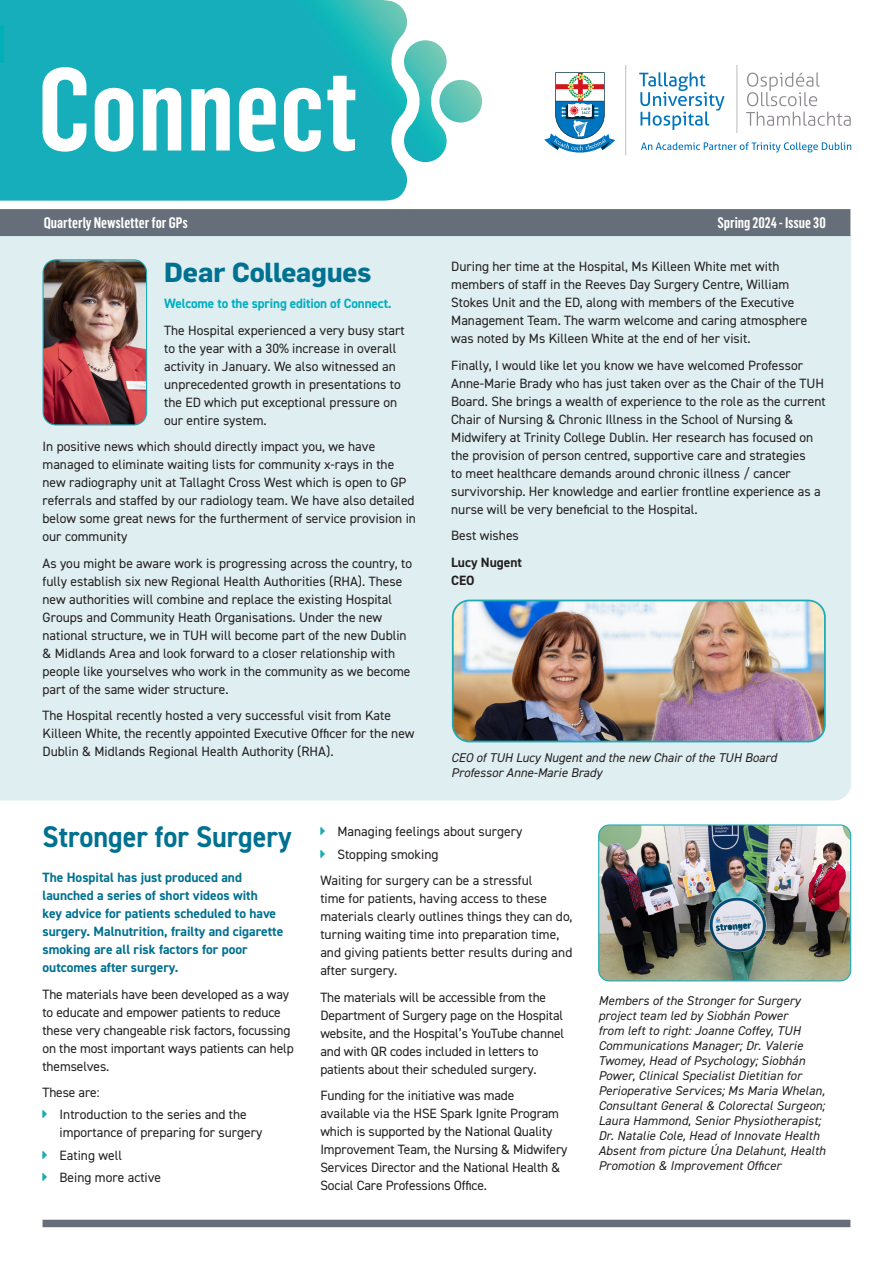
<style>
.page{position:relative;width:893px;height:1263px;background:#fff}
.page>*{position:absolute;margin:0;border:0;box-sizing:border-box;transform-origin:0 0}
.t1{font:700 30px "DIN2014";color:#007190;scale:.94 1}
.t2{font:700 27px "Flama";letter-spacing:-.01em;color:#007190}
.t3{font:600 15px "Flama Condensed";color:#fff}
.t4{font:13.5px/18px "DIN2014";color:#231f20}
.t5{font:700 13.5px/18px "DIN2014";color:#007190}
.t6{font:700 13.5px "DIN2014";letter-spacing:-.01em;color:#00aec0}
.t7{font:700 13.5px/18px "DIN2014";color:#231f20}
.t8{font:italic 12.75px/15px "DIN2014";letter-spacing:.01em;color:#231f20}
</style>
<div class="page">
<div style="left:0;top:235px;width:851px;height:565px;background:#dfeef1"></div>
<div style="left:0;top:209px;width:850px;height:27px;background:#666f79"></div>
<svg style="left:409px;top:40px;width:73px;height:123px"></svg>
<svg style="left:0;top:0;width:409px;height:201px;background:#1db1bb"></svg>
<svg style="left:43px;top:67px;width:43px;height:85px"></svg>
<svg style="left:95px;top:88px;width:38px;height:64px"></svg>
<svg style="left:143px;top:88px;width:38px;height:62px"></svg>
<svg style="left:191px;top:88px;width:39px;height:62px"></svg>
<svg style="left:239px;top:88px;width:37px;height:64px"></svg>
<svg style="left:284px;top:88px;width:37px;height:64px"></svg>
<svg style="left:327px;top:76px;width:28px;height:75px"></svg>
<div style="left:43px;top:1220px;width:807px;height:7px;background:#666f79"></div>
<hr style="left:0;top:26px;width:3px;height:37px;background:#00aeba">
<svg style="left:641px;top:142px;width:210px;height:10px"></svg>
<svg style="left:747px;top:73px;width:73px;height:33px"></svg>
<svg style="left:746px;top:112px;width:105px;height:14px"></svg>
<hr style="left:625px;top:65px;width:1px;height:90px;background:#bcbdc0">
<svg style="left:639px;top:72px;width:85px;height:58px"></svg>
<hr style="left:736px;top:65px;width:1px;height:68px;background:#bcbdc0">
<svg style="left:544px;top:72px;width:71px;height:81px"></svg>
<img style="left:453px;top:600px;width:372px;height:141px">
<div style="left:452px;top:600px;width:374px;height:142px;border:2px solid #1eabb4;border-radius:17px"></div>
<img style="left:43px;top:260px;width:104px;height:165px">
<div style="left:43px;top:259px;width:104px;height:166px;border:1px solid #1eabb4;border-radius:13px"></div>
<img style="left:600px;top:826px;width:251px;height:155px">
<div style="left:598px;top:824px;width:253px;height:157px;border:1px solid #1eabb4;border-radius:11px"></div>
<p class="t3" style="left:44px;top:213px;width:146px">Quarterly Newsletter for GPs</p>
<p class="t3" style="left:717px;top:213px;width:110px">Spring 2024 - Issue 30</p>
<h2 class="t2" style="left:164px;top:256px;width:209px">Dear Colleagues</h2>
<p class="t6" style="left:164px;top:295px;width:229px">Welcome to the spring edition of Connect.</p>
<p class="t4" style="left:164px;top:321px;width:242px">The Hospital experienced a very busy start to the year with a 30% increase in overall activity in January. We also witnessed an unprecedented growth in presentations to the ED which put exceptional pressure on our entire system.</p>
<p class="t4" style="left:43px;top:437px;width:375px">In positive news which should directly impact you, we have managed to eliminate waiting lists for community x-rays in the new radiography unit at Tallaght Cross West which is open to GP referrals and staffed by our radiology team. We have also detailed below some great news for the furtherment of service provision in our community</p>
<p class="t4" style="left:43px;top:554px;width:371px">As you might be aware work is progressing across the country, to fully establish six new Regional Health Authorities (RHA). These new authorities will combine and replace the existing Hospital Groups and Community Heath Organisations. Under the new national structure, we in TUH will become part of the new Dublin &amp; Midlands Area and look forward to a closer relationship with people like yourselves who work in the community as we become part of the same wider structure.</p>
<p class="t4" style="left:43px;top:706px;width:374px">The Hospital recently hosted a very successful visit from Kate<br>Killeen White, the recently appointed Executive Officer for the new<br>Dublin &amp; Midlands Regional Health Authority (RHA).</p>
<p class="t4" style="left:451px;top:257px;width:358px">During her time at the Hospital, Ms Killeen White met with members of staff in the Reeves Day Surgery Centre, William Stokes Unit and the ED, along with members of the Executive Management Team. The warm welcome and caring atmosphere was noted by Ms Killeen White at the end of her visit.</p>
<p class="t4" style="left:451px;top:356px;width:376px">Finally, I would like let you know we have welcomed Professor Anne-Marie Brady who has just taken over as the Chair of the TUH Board. She brings a wealth of experience to the role as the current Chair of Nursing &amp; Chronic Illness in the School of Nursing &amp; Midwifery at Trinity College Dublin. Her research has focused on the provision of person centred, supportive care and strategies<br>to meet healthcare demands around chronic illness / cancer survivorship. Her knowledge and earlier frontline experience as a nurse will be very beneficial to the Hospital.</p>
<p class="t4" style="left:451px;top:526px;width:69px">Best wishes</p>
<p class="t7" style="left:451px;top:553px;width:72px">Lucy Nugent<br>CEO</p>
<p class="t8" style="left:451px;top:750px;width:327px">CEO of TUH Lucy Nugent and the new Chair of the TUH Board<br>Professor Anne-Marie Brady</p>
<h1 class="t1" style="left:43px;top:817px;width:266px">Stronger for Surgery</h1>
<p class="t5" style="left:43px;top:868px;width:242px">The Hospital has just produced and launched a series of short videos with<br>key advice for patients scheduled to have surgery. Malnutrition, frailty and cigarette smoking are all risk factors for poor outcomes after surgery.</p>
<p class="t4" style="left:43px;top:985px;width:253px">The materials have been developed as a way to educate and empower patients to reduce these very changeable risk factors, focussing on the most important ways patients can help themselves.</p>
<p class="t4" style="left:60px;top:1081px;width:189px;line-height:22.4px;text-indent:-17px">These are:<br>Introduction to the series and the</p>
<p class="t4" style="left:60px;top:1121px;width:204px;line-height:22.2px">importance of preparing for surgery<br>Eating well<br>Being more active</p>
<p class="t4" style="left:337px;top:820px;width:187px;line-height:22.2px">Managing feelings about surgery<br>Stopping smoking</p>
<p class="t4" style="left:320px;top:871px;width:254px">Waiting for surgery can be a stressful<br>time for patients, having access to these materials clearly outlines things they can do, turning waiting time into preparation time, and giving patients better results during and after surgery.</p>
<p class="t4" style="left:320px;top:988px;width:245px">The materials will be accessible from the Department of Surgery page on the Hospital website, and the Hospital’s YouTube channel and with QR codes included in letters to patients about their scheduled surgery.</p>
<p class="t4" style="left:320px;top:1086px;width:249px">Funding for the initiative was made available via the HSE Spark Ignite Program which is supported by the National Quality Improvement Team, the Nursing &amp; Midwifery Services Director and the National Health &amp; Social Care Professions Office.</p>
<p class="t8" style="left:598px;top:993px;width:229px">Members of the Stronger for Surgery project team led by Siobhán Power<br>from left to right: Joanne Coffey, TUH Communications Manager; Dr. Valerie Twomey, Head of Psychology; Siobhán Power, Clinical Specialist Dietitian for Perioperative Services; Ms Maria Whelan, Consultant General &amp; Colorectal Surgeon; Laura Hammond, Senior Physiotherapist; Dr. Natalie Cole, Head of Innovate Health Absent from picture Úna Delahunt, Health Promotion &amp; Improvement Officer</p>
</div>
